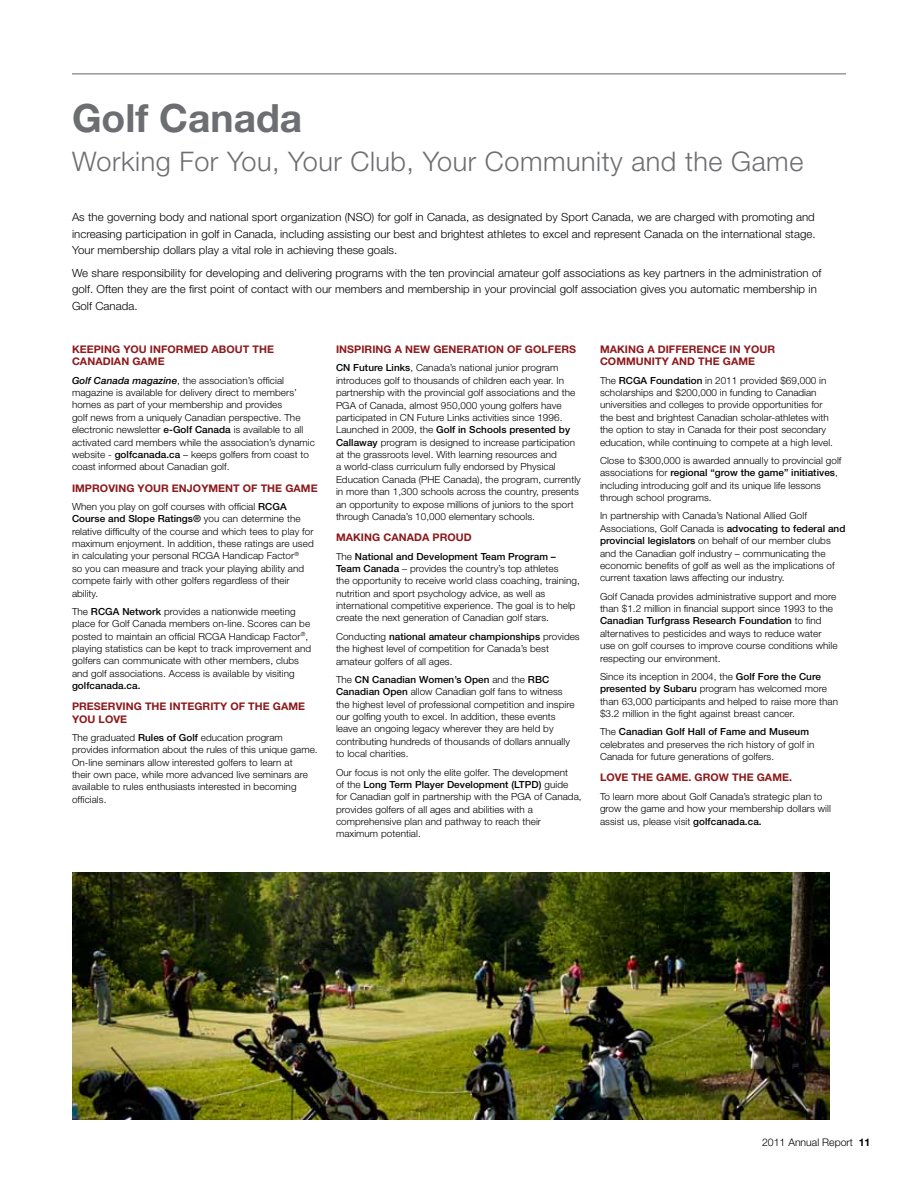
<style>
.page{position:relative;width:918px;height:1188px;background:#fff}
.page>*{position:absolute;margin:0;border:0;box-sizing:border-box;transform-origin:0 0}
.t1{font:700 39px "Helvetica Neue";color:#6d6e71}
.t2{font:300 27px "Helvetica Neue";letter-spacing:.02em;color:#6d6e71}
.t3{font:300 11.25px/16.5px "Helvetica Neue";letter-spacing:.005em;color:#000;text-align:justify}
.t4{font:700 10.5px "Helvetica Neue";letter-spacing:.005em;color:#8d191c}
.t5{font:300 10.5px "Helvetica Neue";color:#000}
.t6{font:300 9.75px/12.3px "Helvetica Neue";letter-spacing:.005em;color:#000}
.t7{font:500 9.75px "Helvetica Neue";letter-spacing:.005em;color:#000}
.s1{font-weight:500;font-style:italic}
.s2{font-weight:500}
.s3{font-weight:700}
</style>
<div class="page">
<hr style="left:72px;top:73px;width:774px;height:1px;background:#636466">
<img style="left:73px;top:873px;width:757px;height:246px">
<h1 class="t1" style="left:72px;top:94px;width:232px">GOLF CANADA</h1>
<h2 class="t2" style="left:72px;top:145px;width:733px">Working For You, Your Club, Your Community and the Game</h2>
<p class="t3" style="left:72px;top:209px;width:745px">As the governing body and national sport organization (NSO) for golf in Canada, as designated by Sport Canada, we are charged with promoting and increasing participation in golf in Canada, including assisting our best and brightest athletes to excel and represent Canada on the international stage.<br>Your membership dollars play a vital role in achieving these goals.</p>
<p class="t3" style="left:72px;top:264px;width:751px;text-align:left">We share responsibility for developing and delivering programs with the ten provincial amateur golf associations as key partners in the administration of golf. Often they are the first point of contact with our members and membership in your provincial golf association gives you automatic membership in<br>Golf Canada.</p>
<p class="t4" style="left:72px;top:343px;width:16px">KEEPING</p>
<p class="t4" style="left:123px;top:343px;width:9px">YOU</p>
<p class="t4" style="left:150px;top:343px;width:8px">INFOR</p>
<p class="t4" style="left:184px;top:343px;width:37px">MED ABOUT</p>
<p class="t4" style="left:253px;top:343px;width:8px">THE</p>
<p class="t4" style="left:72px;top:355px;width:16px">CANADIAN</p>
<p class="t4" style="left:132px;top:355px;width:33px">GAME</p>
<p class="t6" style="left:72px;top:374px;width:245px"><span class="s1">Golf Canada magazine</span>, the association’s official magazine is available for delivery direct to members’ homes as part of your membership and provides<br>golf news from a uniquely Canadian perspective. The electronic newsletter <span class="s2">e-Golf Canada</span> is available to all activated card members while the association’s dynamic website - <span class="s2">golfcanada.ca</span> – keeps golfers from coast to coast informed about Canadian golf.</p>
<p class="t4" style="left:72px;top:481px;width:21px">IMPROVING</p>
<p class="t4" style="left:138px;top:481px;width:9px">YOUR</p>
<p class="t4" style="left:172px;top:481px;width:55px">ENJOYMENT</p>
<p class="t4" style="left:243px;top:481px;width:26px">OF THE</p>
<p class="t4" style="left:285px;top:481px;width:33px">GAME</p>
<p class="t6" style="left:72px;top:500px;width:243px">When you play on golf courses with official <span class="s2">RCGA Course and Slope Ratings®</span> you can determine the relative difficulty of the course and which tees to play for maximum enjoyment. In addition, these ratings are used in calculating your personal RCGA Handicap Factor<sup>®<br></sup>so you can measure and track your playing ability and compete fairly with other golfers regardless of their ability.</p>
<p class="t6" style="left:72px;top:605px;width:241px">The <span class="s2">RCGA Network</span> provides a nationwide meeting place for Golf Canada members on-line. Scores can be posted to maintain an official RCGA Handicap Factor<sup>®</sup>, playing statistics can be kept to track improvement and golfers can communicate with other members, clubs and golf associations. Access is available by visiting</p>
<p class="t7" style="left:72px;top:680px;width:70px">golfcanada.ca.</p>
<p class="t4" style="left:72px;top:700px;width:16px">PRESERVING</p>
<p class="t4" style="left:145px;top:700px;width:8px">THE</p>
<p class="t4" style="left:170px;top:700px;width:8px">INTEGRITY</p>
<p class="t4" style="left:230px;top:700px;width:26px">OF THE</p>
<p class="t4" style="left:273px;top:700px;width:33px">GAME</p>
<p class="t4" style="left:72px;top:712px;width:9px">YOU</p>
<p class="t4" style="left:99px;top:712px;width:8px">LOVE</p>
<p class="t6" style="left:72px;top:731px;width:247px">The graduated <span class="s2">Rules of Golf</span> education program provides information about the rules of this unique game.<br>On-line seminars allow interested golfers to learn at<br>their own pace, while more advanced live seminars are available to rules enthusiasts interested in becoming officials.</p>
<p class="t4" style="left:336px;top:343px;width:11px">INSPIRING</p>
<p class="t4" style="left:395px;top:343px;width:20px">A NEW</p>
<p class="t4" style="left:433px;top:343px;width:8px">GENERATION</p>
<p class="t4" style="left:507px;top:343px;width:27px">OF GOLFERS</p>
<p class="t6" style="left:336px;top:362px;width:246px"><span class="s2">CN Future Links</span>, Canada’s national junior program introduces golf to thousands of children each year. In partnership with the provincial golf associations and the PGA of Canada, almost 950,000 young golfers have participated in CN Future Links activities since 1996.<br>Launched in 2009, the <span class="s2">Golf in Schools presented by Callaway</span> program is designed to increase participation at the grassroots level. With learning resources and<br>a world-class curriculum fully endorsed by Physical Education Canada (PHE Canada), the program, currently in more than 1,300 schools across the country, presents an opportunity to expose millions of juniors to the sport through Canada’s 10,000 elementary schools.</p>
<p class="t4" style="left:336px;top:531px;width:9px">MAKING</p>
<p class="t4" style="left:383px;top:531px;width:17px">CANADA</p>
<p class="t4" style="left:433px;top:531px;width:9px">PROUD</p>
<p class="t6" style="left:336px;top:550px;width:245px">The <span class="s2">National and Development Team Program – Team Canada</span> – provides the country’s top athletes<br>the opportunity to receive world class coaching, training, nutrition and sport psychology advice, as well as international competitive experience. The goal is to help create the next generation of Canadian golf stars.</p>
<p class="t6" style="left:336px;top:630px;width:245px">Conducting <span class="s2">national amateur championships</span> provides the highest level of competition for Canada’s best amateur golfers of all ages.</p>
<p class="t6" style="left:336px;top:673px;width:240px">The <span class="s2">CN Canadian Women’s Open</span> and the <span class="s2">RBC Canadian Open</span> allow Canadian golf fans to witness the highest level of professional competition and inspire our golfing youth to excel. In addition, these events leave an ongoing legacy wherever they are held by contributing hundreds of thousands of dollars annually to local charities.</p>
<p class="t6" style="left:336px;top:766px;width:247px">Our focus is not only the elite golfer. The development<br>of the <span class="s2">Long Term Player Development (LTPD)</span> guide for Canadian golf in partnership with the PGA of Canada, provides golfers of all ages and abilities with a comprehensive plan and pathway to reach their maximum potential.</p>
<p class="t4" style="left:600px;top:343px;width:9px">MAKING</p>
<p class="t4" style="left:647px;top:343px;width:19px">A DIFFERENCE</p>
<p class="t4" style="left:730px;top:343px;width:23px">IN YOUR</p>
<p class="t4" style="left:600px;top:355px;width:44px">COMMUNITY</p>
<p class="t4" style="left:672px;top:355px;width:9px">AND</p>
<p class="t4" style="left:698px;top:355px;width:8px">THE</p>
<p class="t4" style="left:723px;top:355px;width:33px">GAME</p>
<p class="t6" style="left:600px;top:374px;width:235px">The <span class="s2">RCGA Foundation</span> in 2011 provided $69,000 in scholarships and $200,000 in funding to Canadian universities and colleges to provide opportunities for the best and brightest Canadian scholar-athletes with the option to stay in Canada for their post secondary education, while continuing to compete at a high level.</p>
<p class="t6" style="left:600px;top:454px;width:243px">Close to $300,000 is awarded annually to provincial golf associations for <span class="s2">regional “grow the game” initiatives</span>, including introducing golf and its unique life lessons through school programs.</p>
<p class="t6" style="left:600px;top:510px;width:247px">In partnership with Canada’s National Allied Golf Associations, Golf Canada is <span class="s2">advocating to federal and provincial legislators</span> on behalf of our member clubs and the Canadian golf industry – communicating the economic benefits of golf as well as the implications of current taxation laws affecting our industry.</p>
<p class="t6" style="left:600px;top:590px;width:239px">Golf Canada provides administrative support and more than $1.2 million in financial support since 1993 to the <span class="s2">Canadian Turfgrass Research Foundation</span> to find alternatives to pesticides and ways to reduce water use on golf courses to improve course conditions while respecting our environment.</p>
<p class="t6" style="left:600px;top:670px;width:240px">Since its inception in 2004, the <span class="s2">Golf Fore the Cure presented by Subaru</span> program has welcomed more than 63,000 participants and helped to raise more than $3.2 million in the fight against breast cancer.</p>
<p class="t6" style="left:600px;top:726px;width:216px">The <span class="s2">Canadian Golf Hall of Fame and Museum </span>celebrates and preserves the rich history of golf in<br>Canada for future generations of golfers.</p>
<p class="t4" style="left:600px;top:771px;width:15px">LOVE</p>
<p class="t4" style="left:632px;top:771px;width:8px">THE</p>
<p class="t4" style="left:656px;top:771px;width:57px">GAME. GROW</p>
<p class="t4" style="left:732px;top:771px;width:8px">THE</p>
<p class="t4" style="left:757px;top:771px;width:37px">GAME.</p>
<p class="t6" style="left:600px;top:790px;width:232px">To learn more about Golf Canada’s strategic plan to grow the game and how your membership dollars will assist us, please visit <span class="s2">golfcanada.ca.</span></p>
<p class="t5" style="left:762px;top:1136px;width:110px">2011 Annual Report <span class="s3">11</span></p>
</div>
